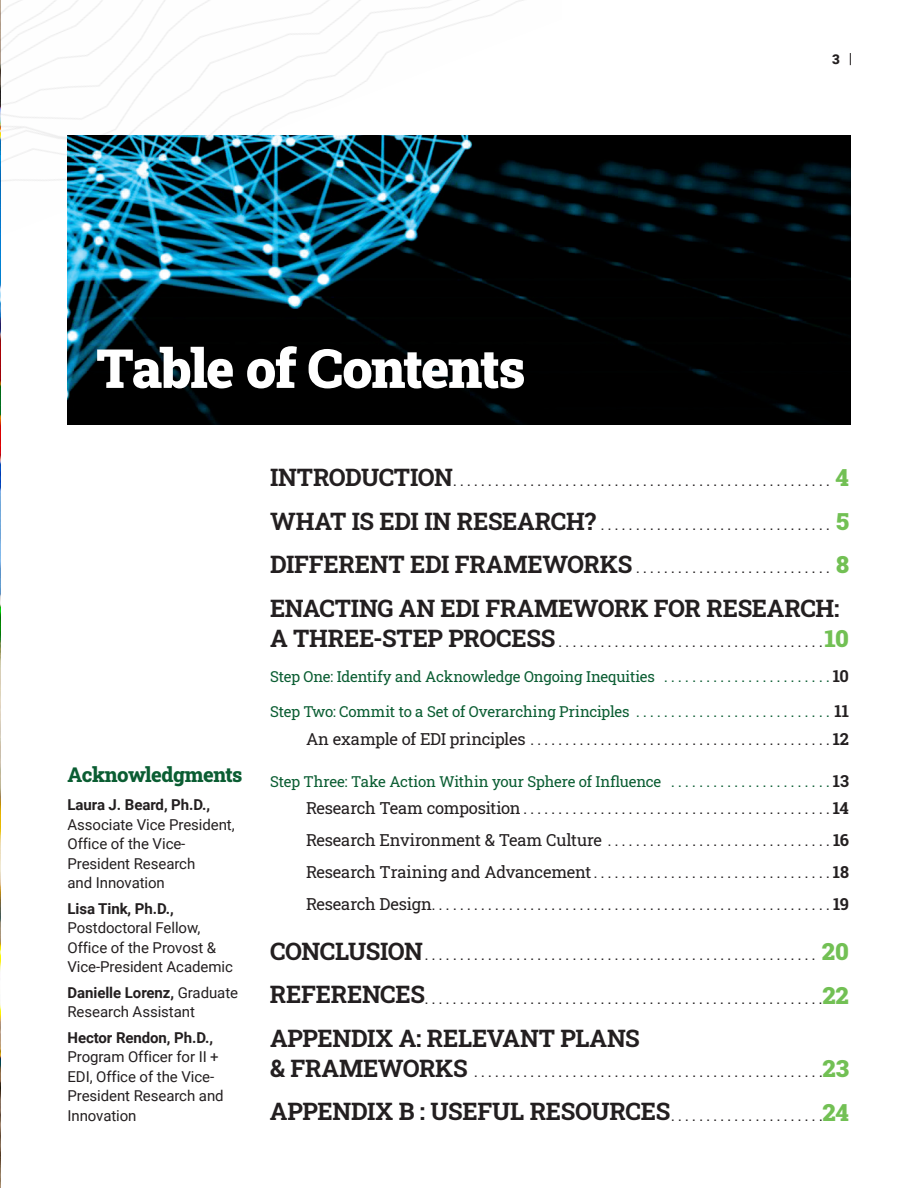
<style>
.page{position:relative;width:918px;height:1188px;background:#fff}
.page>*{position:absolute;margin:0;border:0;box-sizing:border-box;transform-origin:0 0}
.Report_-_H1_Slab{font:900 54px "Roboto Slab";letter-spacing:-.035em;color:#fff}
.Report_-_ToC_H1{font:700 24px "Roboto Slab";letter-spacing:-.015em;color:#231f20}
.Report_-_H5_Slab{font:800 20.25px "Roboto Slab";letter-spacing:-.025em;color:#0a5d32}
.Report_-_ToC_H1-2{font:15px "Roboto Slab";color:#231f20}
.Report_-_ToC_H3{font:15px "Roboto Slab";color:#231f20}
.Report_-_Body_Bullets{font:15px/19.5px "Roboto";letter-spacing:-.005em;color:#231f20}
.Report_-_ToC_H2{font:15px "Roboto Slab";letter-spacing:-.01em;color:#0a5d32}
.t1{font:900 13.5px "Roboto";color:#231f20}
.s1{font-weight:700}
.s2{font-weight:700;font-size:24px}
.s3{font-weight:900;font-size:24px;color:#72c054}
.s4{font-weight:700;font-size:16.5px;color:#231f20}
.s5{font-size:16.5px}
.s6{font-weight:700;font-size:16.5px}
.s7{font-weight:400;font-size:15px}
.s8{font-weight:900;color:#72c054}
</style>
<div class="page">
<img style="left:68px;top:135px;width:782px;height:290px">
<img style="left:0;top:0;width:1px;height:1188px">
<img style="left:0;top:0;width:562px;height:290px">
<svg style="left:850px;top:53px;width:1px;height:12px"></svg>
<p class="Report_-_H1_Slab" style="left:97px;top:331px;width:430px">Table of Contents</p>
<p class="t1" style="left:832px;top:50px;width:9px">3</p>
<p class="Report_-_H5_Slab" style="left:68px;top:760px;width:177px">Acknowledgments</p>
<p class="Report_-_Body_Bullets" style="left:68px;top:794px;width:169px"><span class="s1">Laura J. Beard, Ph.D.,<br></span>Associate Vice President,<br>Office of the Vice-<br>President Research<br>and Innovation</p>
<p class="Report_-_Body_Bullets" style="left:68px;top:898px;width:167px"><span class="s1">Lisa Tink, Ph.D.,<br></span>Postdoctoral Fellow,<br>Office of the Provost &amp;<br>Vice-President Academic</p>
<p class="Report_-_Body_Bullets" style="left:68px;top:982px;width:172px"><span class="s1">Danielle Lorenz,</span> Graduate<br>Research Assistant</p>
<p class="Report_-_Body_Bullets" style="left:68px;top:1027px;width:158px"><span class="s1">Hector Rendon, Ph.D.,<br></span>Program Officer for II +<br>EDI, Office of the Vice-<br>President Research and<br>Innovation</p>
<p class="Report_-_ToC_H1-2" style="left:270px;top:471px;width:581px"><span class="s2">INTRODUCTION</span> . . . . . . . . . . . . . . . . . . . . . . . . . . . . . . . . . . . . . . . . . . . . . . . . . . . . . . <span class="s3">4</span></p>
<p class="Report_-_ToC_H1-2" style="left:270px;top:514px;width:581px"><span class="s2">WHAT IS EDI IN RESEARCH?</span> . . . . . . . . . . . . . . . . . . . . . . . . . . . . . . . . . <span class="s3">5</span></p>
<p class="Report_-_ToC_H1-2" style="left:270px;top:558px;width:581px"><span class="s2">DIFFERENT EDI FRAMEWORKS</span> . . . . . . . . . . . . . . . . . . . . . . . . . . . . <span class="s3">8</span></p>
<p class="Report_-_ToC_H1" style="left:270px;top:592px;width:571px">ENACTING AN EDI FRAMEWORK FOR RESEARCH:</p>
<p class="Report_-_ToC_H1-2" style="left:270px;top:631px;width:580px"><span class="s2">A THREE-STEP PROCESS</span> . . . . . . . . . . . . . . . . . . . . . . . . . . . . . . . . . . . . . <span class="s3">10</span></p>
<p class="Report_-_ToC_H2" style="left:270px;top:666px;width:580px">Step One: Identify and Acknowledge Ongoing Inequities . . . . . . . . . . . . . . . . . . . . . . . <span class="s4">10</span></p>
<p class="Report_-_ToC_H2" style="left:270px;top:701px;width:581px">Step Two: Commit to a Set of Overarching Principles . . . . . . . . . . . . . . . . . . . . . . . . . . . . <span class="s4">11</span></p>
<p class="Report_-_ToC_H3" style="left:306px;top:729px;width:545px"><span class="s5">An example of EDI principles</span> . . . . . . . . . . . . . . . . . . . . . . . . . . . . . . . . . . . . . . . . . . <span class="s6">12</span></p>
<p class="Report_-_ToC_H2" style="left:270px;top:771px;width:581px">Step Three: Take Action Within your Sphere of Influence . . . . . . . . . . . . . . . . . . . . . . . <span class="s4">13</span></p>
<p class="Report_-_ToC_H3" style="left:306px;top:799px;width:544px"><span class="s5">Research Team composition</span> . . . . . . . . . . . . . . . . . . . . . . . . . . . . . . . . . . . . . . . . . . . <span class="s6">14</span></p>
<p class="Report_-_ToC_H3" style="left:306px;top:830px;width:544px"><span class="s5">Research Environment &amp; Team Culture</span> . . . . . . . . . . . . . . . . . . . . . . . . . . . . . . . . <span class="s6">16</span></p>
<p class="Report_-_ToC_H3" style="left:306px;top:862px;width:544px"><span class="s5">Research Training and Advancement</span> . . . . . . . . . . . . . . . . . . . . . . . . . . . . . . . . . . <span class="s6">18</span></p>
<p class="Report_-_ToC_H3" style="left:306px;top:894px;width:544px"><span class="s5">Research Design</span> . . . . . . . . . . . . . . . . . . . . . . . . . . . . . . . . . . . . . . . . . . . . . . . . . . . . . . . . . <span class="s6">19</span></p>
<p class="Report_-_ToC_H1-2" style="left:270px;top:944px;width:581px"><span class="s2">CONCLUSION</span> . . . . . . . . . . . . . . . . . . . . . . . . . . . . . . . . . . . . . . . . . . . . . . . . . . . . . . . . <span class="s3">20</span></p>
<p class="Report_-_ToC_H1-2" style="left:270px;top:988px;width:581px"><span class="s2">REFERENCES</span>.........................................................<span class="s3">22</span></p>
<p class="Report_-_ToC_H1" style="left:270px;top:1022px;width:371px">APPENDIX A: RELEVANT PLANS</p>
<p class="Report_-_ToC_H1-2" style="left:270px;top:1061px;width:580px"><span class="s2">&amp; FRAMEWORKS</span> . . . . . . . . . . . . . . . . . . . . . . . . . . . . . . . . . . . . . . . . . . . . . . . . . <span class="s3">23</span></p>
<p class="Report_-_ToC_H1" style="left:270px;top:1095px;width:581px">APPENDIX B : USEFUL RESOURCES <span class="s7">. . . . . . . . . . . . . . . . . . . . .</span> <span class="s8">24</span></p>
</div>
